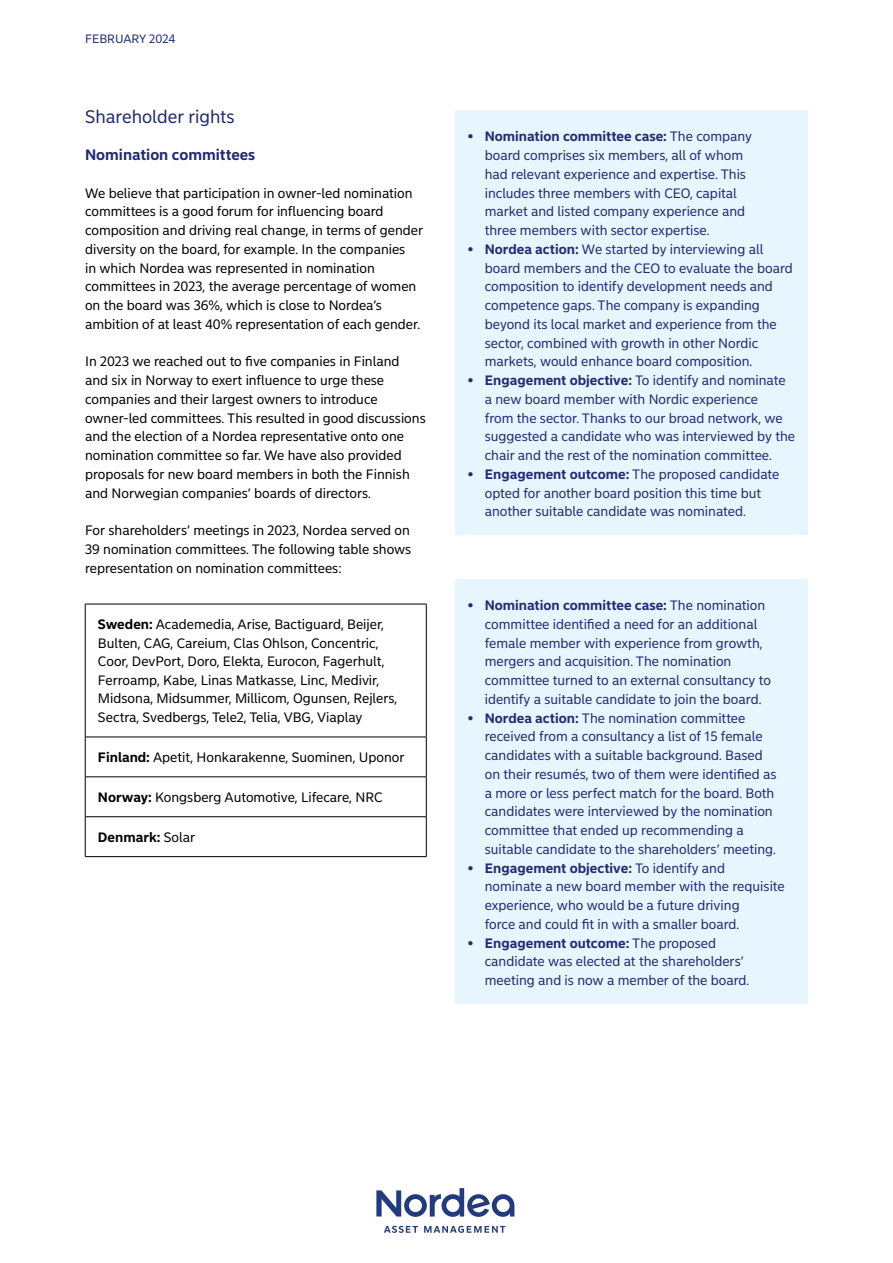
<style>
.page{position:relative;width:893px;height:1263px;background:#fff}
.page>*{position:absolute;margin:0;border:0;box-sizing:border-box;transform-origin:0 0}
.t1{font:18px "Nordea Sans Small";color:#212a72}
.t2{font:700 15px "Nordea Sans Small";color:#212a72}
.t3{font:13.5px/18.8px "Nordea Sans Small";color:#212a72}
.t4{font:13.5px/18.8px "Nordea Sans Small";color:#000}
.t5{font:700 13.5px "Nordea Sans Small";color:#000}
.t6{font:12px "Nordea Sans Small";color:#212a72}
.s1{font-weight:700}
.s2{font-weight:400}
</style>
<div class="page">
<svg style="left:376px;top:1188px;width:138px;height:29px"></svg>
<svg style="left:384px;top:1226px;width:34px;height:7px"></svg>
<svg style="left:424px;top:1226px;width:81px;height:7px"></svg>
<hr style="left:85px;top:737px;width:341px;height:1px;background:#000">
<hr style="left:85px;top:776px;width:341px;height:1px;background:#000">
<hr style="left:85px;top:816px;width:341px;height:1px;background:#000">
<hr style="left:85px;top:856px;width:341px;height:1px;background:#000">
<hr style="left:85px;top:604px;width:341px;height:1px;background:#000">
<hr style="left:85px;top:604px;width:1px;height:133px;background:#000">
<hr style="left:426px;top:604px;width:1px;height:133px;background:#000">
<hr style="left:85px;top:737px;width:1px;height:40px;background:#000">
<hr style="left:426px;top:737px;width:1px;height:40px;background:#000">
<hr style="left:85px;top:777px;width:1px;height:39px;background:#000">
<hr style="left:426px;top:777px;width:1px;height:39px;background:#000">
<hr style="left:85px;top:817px;width:1px;height:39px;background:#000">
<hr style="left:426px;top:817px;width:1px;height:39px;background:#000">
<div style="left:455px;top:111px;width:353px;height:424px;background:#e6f5fe"></div>
<div style="left:455px;top:579px;width:353px;height:425px;background:#e6f5fe"></div>
<p class="t6" style="left:85px;top:32px;width:92px">FEBRUARY 2024</p>
<h1 class="t1" style="left:85px;top:105px;width:151px">Shareholder rights</h1>
<p class="t2" style="left:85px;top:146px;width:172px">Nomination committees</p>
<p class="t4" style="left:85px;top:184px;width:339px">We believe that participation in owner-led nomination committees is a good forum for influencing board composition and driving real change, in terms of gender diversity on the board, for example. In the companies<br>in which Nordea was represented in nomination committees in 2023, the average percentage of women on the board was 36%, which is close to Nordea’s ambition of at least 40% representation of each gender.</p>
<p class="t4" style="left:85px;top:352px;width:342px">In 2023 we reached out to five companies in Finland and six in Norway to exert influence to urge these companies and their largest owners to introduce owner-led committees. This resulted in good discussions and the election of a Nordea representative onto one nomination committee so far. We have also provided proposals for new board members in both the Finnish and Norwegian companies’ boards of directors.</p>
<p class="t4" style="left:85px;top:521px;width:328px;text-align:justify">For shareholders’ meetings in 2023, Nordea served on 39 nomination committees. The following table shows representation on nomination committees:</p>
<p class="t4" style="left:98px;top:615px;width:301px"><span class="s1">Sweden:</span> Academedia, Arise, Bactiguard, Beijer, Bulten, CAG, Careium, Clas Ohlson, Concentric, Coor, DevPort, Doro, Elekta, Eurocon, Fagerhult, Ferroamp, Kabe, Linas Matkasse, Linc, Medivir, Midsona, Midsummer, Millicom, Ogunsen, Rejlers, Sectra, Svedbergs, Tele2, Telia, VBG, Viaplay</p>
<p class="t4" style="left:98px;top:748px;width:308px"><span class="s1">Finland:</span> Apetit, Honkarakenne, Suominen, Uponor</p>
<p class="t4" style="left:98px;top:788px;width:286px"><span class="s1">Norway:</span> Kongsberg Automotive, Lifecare, NRC</p>
<p class="t5" style="left:98px;top:829px;width:98px">Denmark: <span class="s2">Solar</span></p>
<p class="t3" style="left:485px;top:127px;width:269px;text-indent:-17px"><span class="s1">• Nomination committee case:</span> The company board comprises six members, all of whom had relevant experience and expertise. This includes three members with CEO, capital market and listed company experience and three members with sector expertise.</p>
<p class="t3" style="left:485px;top:240px;width:310px;text-indent:-17px"><span class="s1">• Nordea action:</span> We started by interviewing all board members and the CEO to evaluate the board composition to identify development needs and competence gaps. The company is expanding beyond its local market and experience from the sector, combined with growth in other Nordic markets, would enhance board composition.</p>
<p class="t3" style="left:485px;top:371px;width:312px;text-indent:-17px"><span class="s1">• Engagement objective:</span> To identify and nominate a new board member with Nordic experience<br>from the sector. Thanks to our broad network, we suggested a candidate who was interviewed by the chair and the rest of the nomination committee.</p>
<p class="t3" style="left:485px;top:465px;width:296px;text-indent:-17px"><span class="s1">• Engagement outcome:</span> The proposed candidate opted for another board position this time but another suitable candidate was nominated.</p>
<p class="t3" style="left:485px;top:596px;width:288px;text-indent:-17px"><span class="s1">• Nomination committee case:</span> The nomination committee identified a need for an additional female member with experience from growth, mergers and acquisition. The nomination committee turned to an external consultancy to identify a suitable candidate to join the board.</p>
<p class="t3" style="left:485px;top:709px;width:293px;text-indent:-17px"><span class="s1">• Nordea action:</span> The nomination committee received from a consultancy a list of 15 female candidates with a suitable background. Based on their resumés, two of them were identified as a more or less perfect match for the board. Both candidates were interviewed by the nomination committee that ended up recommending a suitable candidate to the shareholders’ meeting.</p>
<p class="t3" style="left:485px;top:859px;width:302px;text-indent:-17px"><span class="s1">• Engagement objective:</span> To identify and nominate a new board member with the requisite experience, who would be a future driving<br>force and could fit in with a smaller board.</p>
<p class="t3" style="left:485px;top:934px;width:266px;text-indent:-17px"><span class="s1">• Engagement outcome:</span> The proposed candidate was elected at the shareholders’ meeting and is now a member of the board.</p>
</div>
